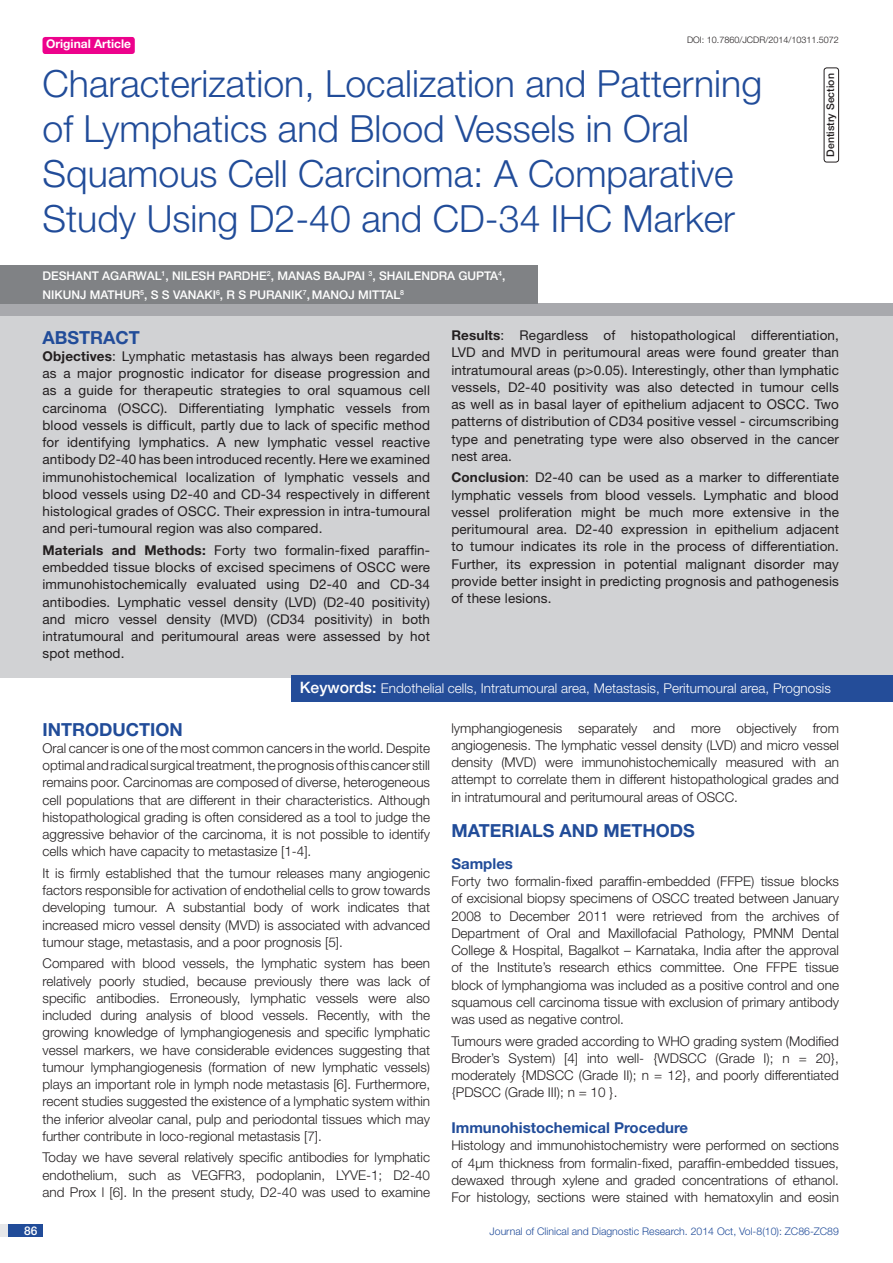
<style>
.page{position:relative;width:893px;height:1263px;background:#fff}
.page>*{position:absolute;margin:0;border:0;box-sizing:border-box;transform-origin:0 0}
.t1{font:300 37.5px/45px "Helvetica Neue";color:#214c99}
.Heading{font:700 18px "Helvetica Neue";color:#214c99}
.Abstract_head{font:700 18px "Helvetica Neue";color:#214c99}
.Level_2{font:700 15px "Helvetica Neue";color:#214c99}
.Body_text{font:300 13.5px/17.2px "Helvetica Neue";color:#231f20;text-align:justify}
.Body_text-2{font:13.5px/17.2px "Helvetica Neue";letter-spacing:.01em;color:#231f20;text-align:justify}
.t2{font:300 13.5px "Helvetica Neue";color:#fff}
.Author{font:500 12px/18.8px "Helvetica Neue";color:#fff}
.t3{font:700 12px "Helvetica Neue";color:#fff}
.t4{font:300 10.5px "Helvetica Neue";color:#214c99}
.t5{font:500 10.5px "Helvetica Neue";color:#231f20}
.DOI{font:300 9px "Helvetica Neue";color:#231f20}
.s1{color:#244d99}
.s2{font-weight:700}
.s3{font-weight:500;font-size:15.75px}
</style>
<div class="page">
<div style="left:0;top:1224px;width:43px;height:13px;background:#e6e7e9"></div>
<div style="left:8px;top:1224px;width:35px;height:13px;background:#214c99"></div>
<div style="left:43px;top:37px;width:92px;height:17px;background:#ed028c;border-radius:3px"></div>
<div style="left:0;top:315px;width:893px;height:363px;background:#d1d2d4"></div>
<div style="left:0;top:304px;width:893px;height:12px;background:#a8a9ad"></div>
<div style="left:291px;top:675px;width:602px;height:26px;background:#244d99"></div>
<div style="left:0;top:265px;width:537px;height:38px;background:#808285"></div>
<div style="left:824px;top:68px;width:15px;height:94px;border:1px solid #231f20;border-radius:3px"></div>
<p class="t3" style="left:46px;top:37px;width:87px">Original Article</p>
<p class="DOI" style="left:687px;top:35px;width:153px">DOI: 10.7860/JCDR/2014/10311.5072</p>
<p class="t1" style="left:43px;top:60px;width:721px">Characterization, Localization and Patterning of Lymphatics and Blood Vessels in Oral Squamous Cell Carcinoma: A Comparative Study Using D2-40 and CD-34 IHC Marker</p>
<p class="Author" style="left:43px;top:266px;width:464px">DESHANT AGARWAL<sup>1</sup>, NILESH PARDHE<sup>2</sup>, MANAS BAJPAI <sup>3</sup>, SHAILENDRA GUPTA<sup>4</sup>,<br>NIKUNJ MATHUR<sup>5</sup>, S S VANAKI <sup>6</sup>, R S PURANIK<sup>7</sup>, MANOJ MITTAL<sup>8</sup></p>
<p class="t5" style="left:824px;top:157px;width:85px;rotate:-90deg">DENTISTRY SECTION</p>
<p class="Abstract_head" style="left:43px;top:326px;width:98px">ABST<span class="s1">RAC</span>T</p>
<p class="Body_text-2" style="left:43px;top:347px;width:389px"><span class="s2">Objectives</span>: Lymphatic metastasis has always been regarded as a major prognostic indicator for disease progression and as a guide for therapeutic strategies to oral squamous cell carcinoma (OSCC). Differentiating lymphatic vessels from blood vessels is difficult, partly due to lack of specific method for identifying lymphatics. A new lymphatic vessel reactive antibody D2-40 has been introduced recently. Here we examined immunohistochemical localization of lymphatic vessels and blood vessels using D2-40 and CD-34 respectively in different histological grades of OSCC. Their expression in intra-tumoural and peri-tumoural region was also compared.</p>
<p class="Body_text-2" style="left:43px;top:541px;width:389px"><span class="s2">Materials and Methods:</span> Forty two formalin-fixed paraffin&shy;embedded tissue blocks of excised specimens of OSCC were immunohistochemically evaluated using D2-40 and CD-34 antibodies. Lymphatic vessel density (LVD) (D2-40 positivity) and micro vessel density (MVD) (CD34 positivity) in both intratumoural and peritumoural areas were assessed by hot spot method.</p>
<p class="Body_text-2" style="left:451px;top:327px;width:389px"><span class="s2">Results</span>: Regardless of histopathological differentiation, LVD and MVD in peritumoural areas were found greater than intratumoural areas (p&gt;0.05). Interestingly, other than lymphatic vessels, D2-40 positivity was also detected in tumour cells as well as in basal layer of epithelium adjacent to OSCC. Two patterns of distribution of CD34 positive vessel - circumscribing type and penetrating type were also observed in the cancer nest area.</p>
<p class="Body_text-2" style="left:451px;top:469px;width:389px"><span class="s2">Conclusion</span>: D2-40 can be used as a marker to differentiate lymphatic vessels from blood vessels. Lymphatic and blood vessel proliferation might be much more extensive in the peritumoural area. D2-40 expression in epithelium adjacent to tumour indicates its role in the process of differentiation.<br>Further, its expression in potential malignant disorder may provide better insight in predicting prognosis and pathogenesis of these lesions.</p>
<p class="t2" style="left:300px;top:680px;width:533px"><span class="s3">KEYWORDS:</span> Endothelial cells, Intratumoural area, Metastasis, Peritumoural area, Prognosis</p>
<p class="Heading" style="left:43px;top:718px;width:142px">Introduction</p>
<p class="Body_text" style="left:43px;top:739px;width:389px">Oral cancer is one of the most common cancers in the world. Despite optimal and radical surgical treatment, the prognosis of this cancer still remains poor. Carcinomas are composed of diverse, heterogeneous cell populations that are different in their characteristics. Although histopathological grading is often considered as a tool to judge the aggressive behavior of the carcinoma, it is not possible to identify cells which have capacity to metastasize [1-4].</p>
<p class="Body_text" style="left:43px;top:864px;width:389px">It is firmly established that the tumour releases many angiogenic factors responsible for activation of endothelial cells to grow towards developing tumour. A substantial body of work indicates that increased micro vessel density (MVD) is associated with advanced tumour stage, metastasis, and a poor prognosis [5].</p>
<p class="Body_text" style="left:43px;top:955px;width:389px">Compared with blood vessels, the lymphatic system has been relatively poorly studied, because previously there was lack of specific antibodies. Erroneously, lymphatic vessels were also included during analysis of blood vessels. Recently, with the growing knowledge of lymphangiogenesis and specific lymphatic vessel markers, we have considerable evidences suggesting that tumour lymphangiogenesis (formation of new lymphatic vessels) plays an important role in lymph node metastasis [6]. Furthermore, recent studies suggested the existence of a lymphatic system within the inferior alveolar canal, pulp and periodontal tissues which may further contribute in loco-regional metastasis [7].</p>
<p class="Body_text" style="left:43px;top:1149px;width:389px">Today we have several relatively specific antibodies for lymphatic endothelium, such as VEGFR3, podoplanin, LYVE-1; D2-40 and Prox l [6]. In the present study, D2-40 was used to examine</p>
<p class="Body_text" style="left:451px;top:719px;width:389px">lymphangiogenesis separately and more objectively from angiogenesis. The lymphatic vessel density (LVD) and micro vessel density (MVD) were immunohistochemically measured with an attempt to correlate them in different histopathological grades and in intratumoural and peritumoural areas of OSCC.</p>
<p class="Heading" style="left:451px;top:820px;width:243px">Materials and Methods</p>
<p class="Level_2" style="left:451px;top:854px;width:63px">Samples</p>
<p class="Body_text" style="left:451px;top:872px;width:389px">Forty two formalin-fixed paraffin-embedded (FFPE) tissue blocks of excisional biopsy specimens of OSCC treated between January 2008 to December 2011 were retrieved from the archives of Department of Oral and Maxillofacial Pathology, PMNM Dental College &amp; Hospital, Bagalkot – Karnataka, India after the approval of the Institute’s research ethics committee. One FFPE tissue block of lymphangioma was included as a positive control and one squamous cell carcinoma tissue with exclusion of primary antibody was used as negative control.</p>
<p class="Body_text" style="left:451px;top:1032px;width:389px">Tumours were graded according to WHO grading system (Modified Broder’s System) [4] into well- {WDSCC (Grade I); n = 20}, moderately {MDSCC (Grade II); n = 12}, and poorly differentiated {PDSCC (Grade III); n = 10 }.</p>
<p class="Level_2" style="left:451px;top:1118px;width:238px">Immunohistochemical Procedure</p>
<p class="Body_text" style="left:451px;top:1136px;width:389px">Histology and immunohistochemistry were performed on sections of 4μm thickness from formalin-fixed, paraffin-embedded tissues, dewaxed through xylene and graded concentrations of ethanol.<br>For histology, sections were stained with hematoxylin and eosin</p>
<p class="Author" style="left:24px;top:1221px;width:15px">86</p>
<p class="t4" style="left:490px;top:1225px;width:351px">Journal of Clinical and Diagnostic Research. 2014 Oct, Vol-8(10): ZC86-ZC89</p>
</div>
